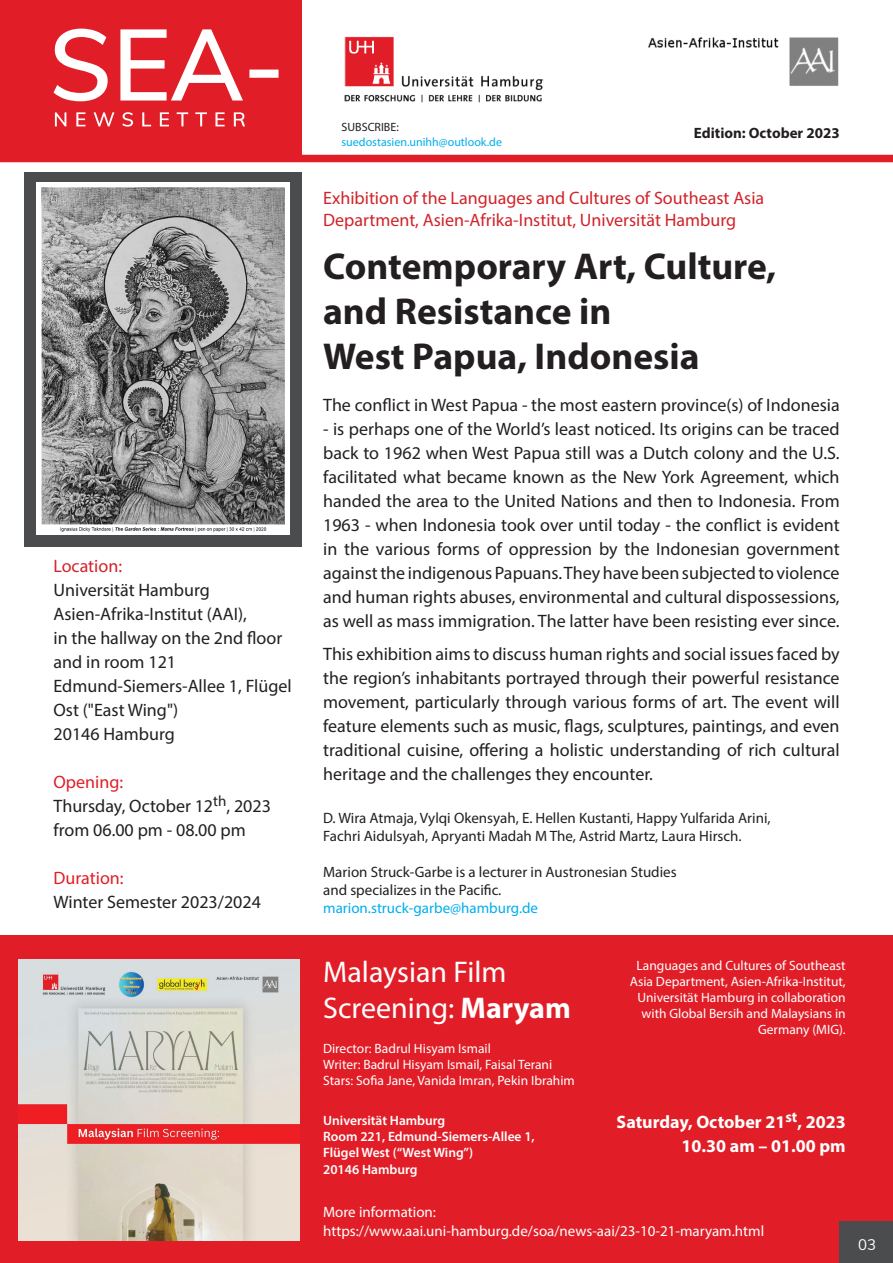
<style>
.page{position:relative;width:893px;height:1263px;background:#fff}
.page>*{position:absolute;margin:0;border:0;box-sizing:border-box;transform-origin:0 0}
.t1{font:700 37.5px/45px "Myriad Pro";color:#231f20}
.t2{font:30px/36px "Myriad Pro";color:#fff}
.t3{font:18px/24px "Myriad Pro";color:#231f20;text-align:justify}
.t4{font:18px/21.6px "Myriad Pro";color:#d1232a}
.t5{font:700 18px/24px "Myriad Pro";color:#fff;text-align:right}
.t6{font:18px "Myriad Pro";color:#e11e27}
.t7{font:15px/18px "Myriad Pro";color:#231f20}
.t8{font:15px "Myriad Pro";color:#fff}
.t9{font:15px "Myriad Pro";color:#00aeef}
.t10{font:700 15px "Myriad Pro";color:#231f20}
.t11{font:15px "Muli";color:#fff}
.t12{font:13.5px/16.2px "Myriad Pro";color:#fff;text-align:right}
.t13{font:600 13.5px/16.2px "Myriad Pro";color:#fff}
.t14{font:12px "Myriad Pro";color:#00aeef}
.t15{font:12px "Myriad Pro";color:#231f20}
.s1{color:#e11e27}
.s2{font-weight:700}
</style>
<div class="page">
<img style="left:344px;top:36px;width:200px;height:67px">
<img style="left:648px;top:37px;width:191px;height:49px">
<div style="left:0;top:155px;width:893px;height:7px;background:#e11e27"></div>
<div style="left:0;top:0;width:301px;height:160px;background:#e11e27"></div>
<svg style="left:55px;top:112px;width:190px;height:15px"></svg>
<svg style="left:54px;top:29px;width:225px;height:72px"></svg>
<div style="left:24px;top:172px;width:277px;height:374px;background:#4b4c4d"></div>
<img style="left:36px;top:183px;width:253px;height:351px">
<div style="left:0;top:935px;width:893px;height:328px;background:#e11e27"></div>
<img style="left:19px;top:959px;width:280px;height:281px">
<div style="left:840px;top:1222px;width:53px;height:41px;background:#4b4c4d"></div>
<p class="t4" style="left:54px;top:555px;width:70px">Location:</p>
<p class="t3" style="left:54px;top:578px;width:240px;text-align:left">Universität Hamburg<br>Asien-Afrika-Institut (AAI),<br>in the hallway on the 2nd floor and in room 121<br>Edmund-Siemers-Allee 1, Flügel<br>Ost ("East Wing")<br>20146 Hamburg</p>
<p class="t3" style="left:54px;top:770px;width:219px;text-align:left"><span class="s1">Opening:<br></span>Thursday, October 12<sup>th</sup>, 2023 from 06.00 pm - 08.00 pm</p>
<p class="t6" style="left:54px;top:867px;width:72px">Duration:</p>
<p class="t3" style="left:54px;top:890px;width:209px">Winter Semester 2023/2024</p>
<p class="t15" style="left:342px;top:120px;width:59px">SUBSCRIBE:</p>
<p class="t14" style="left:342px;top:134px;width:162px">suedostasien.unihh@outlook.de</p>
<p class="t10" style="left:694px;top:123px;width:147px">Edition: October 2023</p>
<p class="t4" style="left:323px;top:187px;width:443px">Exhibition of the Languages and Cultures of Southeast Asia<br>Department, Asien-Afrika-Institut, Universität Hamburg</p>
<h1 class="t1" style="left:323px;top:243px;width:454px">Contemporary Art, Culture, and Resistance in<br>West Papua, Indonesia</h1>
<p class="t3" style="left:323px;top:393px;width:518px">The conflict in West Papua - the most eastern province(s) of Indonesia</p>
<p class="t3" style="left:323px;top:417px;width:518px">- is perhaps one of the World’s least noticed. Its origins can be traced back to 1962 when West Papua still was a Dutch colony and the U.S. facilitated what became known as the New York Agreement, which handed the area to the United Nations and then to Indonesia. From 1963 - when Indonesia took over until today - the conflict is evident in the various forms of oppression by the Indonesian government against the indigenous Papuans. They have been subjected to violence and human rights abuses, environmental and cultural dispossessions, as well as mass immigration. The latter have been resisting ever since.</p>
<p class="t3" style="left:323px;top:641px;width:518px">This exhibition aims to discuss human rights and social issues faced by the region’s inhabitants portrayed through their powerful resistance movement, particularly through various forms of art. The event will feature elements such as music, flags, sculptures, paintings, and even traditional cuisine, offering a holistic understanding of rich cultural heritage and the challenges they encounter.</p>
<p class="t7" style="left:323px;top:808px;width:449px">D. Wira Atmaja, Vylqi Okensyah, E. Hellen Kustanti, Happy Yulfarida Arini,<br>Fachri Aidulsyah, Apryanti Madah M The, Astrid Martz, Laura Hirsch.</p>
<p class="t7" style="left:323px;top:862px;width:355px">Marion Struck-Garbe is a lecturer in Austronesian Studies and specializes in the Pacific.</p>
<p class="t9" style="left:323px;top:898px;width:216px">marion.struck-garbe@hamburg.de</p>
<h2 class="t2" style="left:323px;top:953px;width:249px">Malaysian Film<br>Screening: <span class="s2">Maryam</span></h2>
<p class="t12" style="left:630px;top:957px;width:217px">Languages and Cultures of Southeast Asia Department, Asien-Afrika-Institut, Universität Hamburg in collaboration with Global Bersih and Malaysians in Germany (MIG).</p>
<p class="t12" style="left:323px;top:1040px;width:253px;text-align:left">Director: Badrul Hisyam Ismail<br>Writer: Badrul Hisyam Ismail, Faisal Terani<br>Stars: Sofia Jane, Vanida Imran, Pekin Ibrahim</p>
<p class="t13" style="left:323px;top:1112px;width:213px">Universität Hamburg<br>Room 221, Edmund-Siemers-Allee 1,<br>Flügel West (“West Wing”)<br>20146 Hamburg</p>
<p class="t5" style="left:616px;top:1110px;width:231px">Saturday, October 21<sup>st</sup>, 2023<br>10.30 am – 01.00 pm</p>
<p class="t8" style="left:323px;top:1202px;width:114px">More information:</p>
<p class="t8" style="left:323px;top:1221px;width:443px">https://www.aai.uni-hamburg.de/soa/news-aai/23-10-21-maryam.html</p>
<p class="t11" style="left:858px;top:1233px;width:19px">03</p>
</div>
